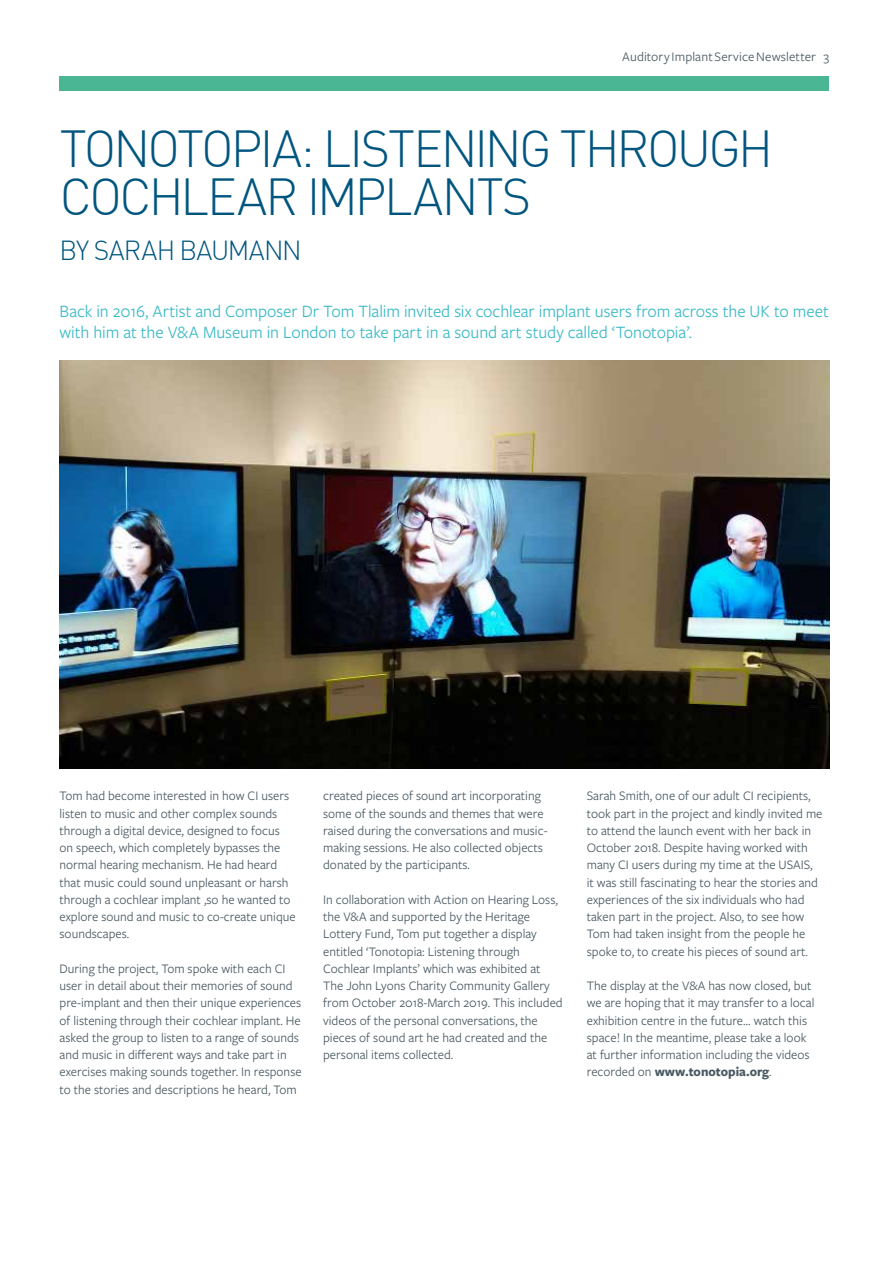
<style>
.page{position:relative;width:893px;height:1263px;background:#fff}
.page>*{position:absolute;margin:0;border:0;box-sizing:border-box;transform-origin:0 0}
.t1{font:300 51px/48px "DINOT";letter-spacing:-.05em;color:#00557f}
.t2{font:300 27px "DINOT";letter-spacing:-.025em;color:#00557f}
.t3{font:18px/21px "Freight Sans Pro";letter-spacing:-.005em;color:#3cbac6}
.t4{font:13.5px/17.2px "Freight Sans Pro";color:#495961}
.t5{font:13.5px "Freight Sans";letter-spacing:.01em;color:#495961}
.s1{font-weight:700}
</style>
<div class="page">
<div style="left:60px;top:76px;width:769px;height:15px;background:#4bb694"></div>
<img style="left:60px;top:360px;width:769px;height:409px">
<p class="t5" style="left:622px;top:49px;width:208px">Auditory Implant Service Newsletter 3</p>
<h1 class="t1" style="left:60px;top:120px;width:715px">TONOTOPIA: LISTENING THROUGH<br>COCHLEAR IMPLANTS</h1>
<h2 class="t2" style="left:60px;top:230px;width:244px">BY SARAH BAUMANN</h2>
<h3 class="t3" style="left:60px;top:300px;width:771px">Back in 2016, Artist and Composer Dr Tom Tlalim invited six cochlear implant users from across the UK to meet with him at the V&amp;A Museum in London to take part in a sound art study called ‘Tonotopia’.</h3>
<p class="t4" style="left:60px;top:787px;width:238px">Tom had become interested in how CI users listen to music and other complex sounds through a digital device, designed to focus on speech, which completely bypasses the normal hearing mechanism. He had heard that music could sound unpleasant or harsh through a cochlear implant ,so he wanted to explore sound and music to co-create unique soundscapes.</p>
<p class="t4" style="left:60px;top:959px;width:244px">During the project, Tom spoke with each CI user in detail about their memories of sound pre-implant and then their unique experiences of listening through their cochlear implant. He asked the group to listen to a range of sounds and music in different ways and take part in exercises making sounds together. In response to the stories and descriptions he heard, Tom</p>
<p class="t4" style="left:323px;top:787px;width:226px">created pieces of sound art incorporating some of the sounds and themes that were raised during the conversations and music&shy;making sessions. He also collected objects donated by the participants.</p>
<p class="t4" style="left:323px;top:890px;width:241px">In collaboration with Action on Hearing Loss, the V&amp;A and supported by the Heritage Lottery Fund, Tom put together a display entitled ‘Tonotopia: Listening through Cochlear Implants’ which was exhibited at The John Lyons Charity Community Gallery from October 2018-March 2019. This included videos of the personal conversations, the pieces of sound art he had created and the personal items collected.</p>
<p class="t4" style="left:587px;top:787px;width:237px">Sarah Smith, one of our adult CI recipients, took part in the project and kindly invited me to attend the launch event with her back in October 2018. Despite having worked with many CI users during my time at the USAIS, it was still fascinating to hear the stories and experiences of the six individuals who had taken part in the project. Also, to see how Tom had taken insight from the people he spoke to, to create his pieces of sound art.</p>
<p class="t4" style="left:587px;top:976px;width:229px">The display at the V&amp;A has now closed, but we are hoping that it may transfer to a local exhibition centre in the future… watch this space! In the meantime, please take a look at further information including the videos recorded on <span class="s1">www.tonotopia.org</span>.</p>
</div>
